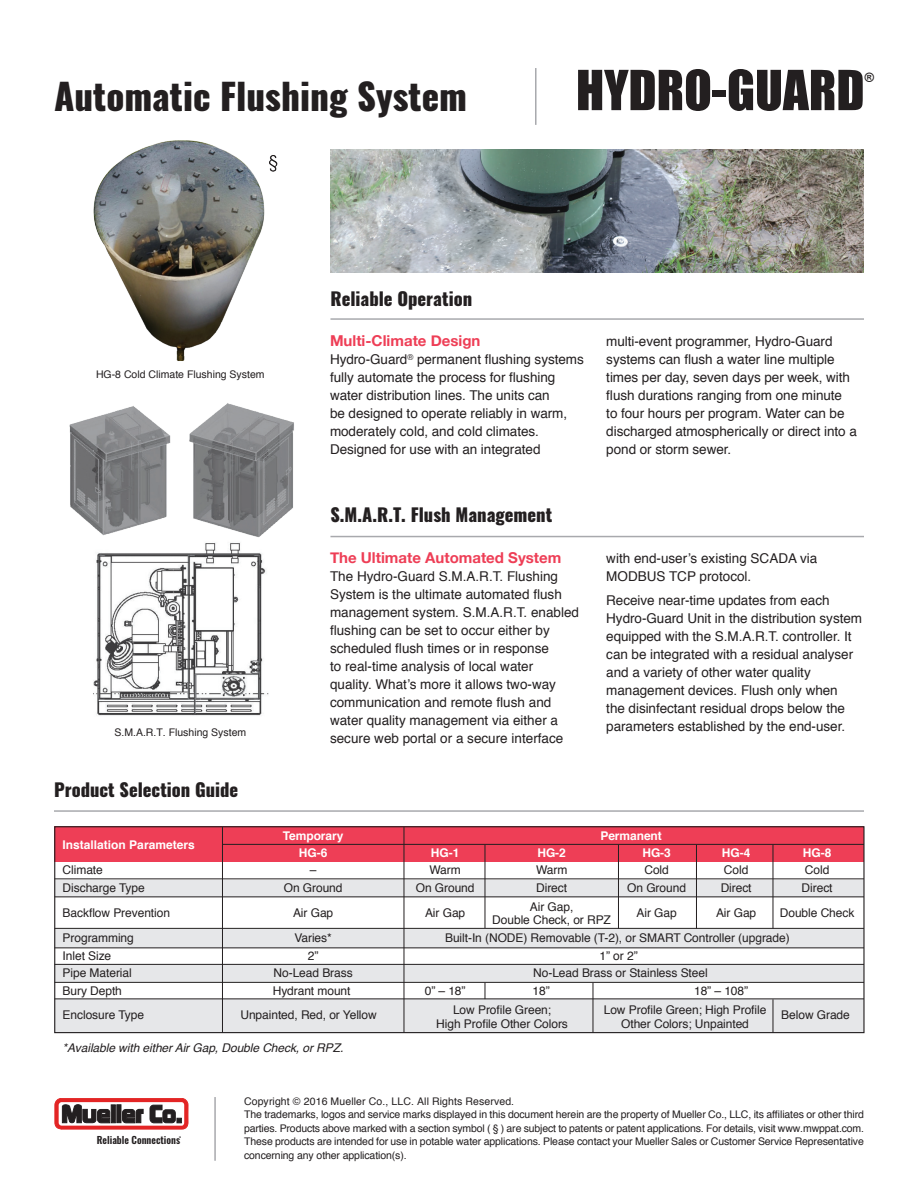
<style>
.page{position:relative;width:918px;height:1188px;background:#fff}
.page>*{position:absolute;margin:0;border:0;box-sizing:border-box;transform-origin:0 0}
.t1{font:51px "Impact";color:#231f20}
.t2{font:800 36px "Oswald";color:#231f20}
.t3{font:800 18px "Oswald";color:#231f20}
.t4{font:700 15px "Helvetica Neue";color:#ee3e56}
.t5{font:13.5px/18px "Helvetica";letter-spacing:-.005em;color:#231f20}
.t6{font:12.6px "Impact";color:#231f20}
.t7{font:12px "Helvetica";letter-spacing:-.005em;color:#231f20}
.t8{font:700 12px "Helvetica";letter-spacing:-.005em;color:#fff}
.t9{font:italic 12px "Helvetica";letter-spacing:-.005em;color:#231f20}
.t10{font:10.5px/13.5px "Helvetica";letter-spacing:-.01em;color:#231f20}
.t11{font:600 9.9px "Oswald";color:#231f20}
.t12{font:600 1.95px "Oswald";color:#231f20;scale:.91 1}
</style>
<div class="page">
<img style="left:93px;top:140px;width:185px;height:221px">
<svg style="left:55px;top:1098px;width:133px;height:32px"></svg>
<hr style="left:535px;top:68px;width:2px;height:57px;background:#a8a9ad">
<hr style="left:54px;top:810px;width:810px;height:2px;background:#a8a9ad">
<hr style="left:330px;top:318px;width:534px;height:2px;background:#a8a9ad">
<hr style="left:214px;top:1097px;width:2px;height:64px;background:#a8a9ad">
<hr style="left:330px;top:536px;width:534px;height:1px;background:#a8a9ad">
<img style="left:93px;top:564px;width:176px;height:152px">
<img style="left:69px;top:403px;width:225px;height:161px">
<img style="left:331px;top:149px;width:533px;height:123px">
<div style="left:55px;top:880px;width:809px;height:17px;background:#e6e7e9"></div>
<div style="left:55px;top:929px;width:809px;height:19px;background:#e6e7e9"></div>
<div style="left:55px;top:965px;width:809px;height:17px;background:#e6e7e9"></div>
<div style="left:55px;top:999px;width:809px;height:34px;background:#e6e7e9"></div>
<div style="left:54px;top:827px;width:810px;height:35px;background:#ee3e56"></div>
<hr style="left:222px;top:827px;width:1px;height:206px;background:#231f20">
<hr style="left:404px;top:827px;width:1px;height:206px;background:#231f20">
<hr style="left:618px;top:845px;width:1px;height:84px;background:#231f20">
<svg style="left:485px;top:983px;width:1px;height:15px"></svg>
<hr style="left:485px;top:845px;width:1px;height:83px;background:#231f20">
<hr style="left:593px;top:983px;width:1px;height:50px;background:#231f20">
<hr style="left:773px;top:999px;width:1px;height:34px;background:#231f20">
<hr style="left:773px;top:845px;width:1px;height:84px;background:#231f20">
<hr style="left:696px;top:845px;width:1px;height:84px;background:#231f20">
<hr style="left:223px;top:844px;width:641px;height:1px;background:#231f20">
<hr style="left:55px;top:878px;width:809px;height:1px;background:#231f20">
<hr style="left:55px;top:896px;width:809px;height:1px;background:#231f20">
<hr style="left:55px;top:928px;width:809px;height:1px;background:#231f20">
<hr style="left:55px;top:947px;width:809px;height:1px;background:#231f20">
<hr style="left:55px;top:964px;width:809px;height:1px;background:#231f20">
<hr style="left:55px;top:982px;width:809px;height:1px;background:#231f20">
<hr style="left:55px;top:998px;width:809px;height:1px;background:#231f20">
<div style="left:54px;top:826px;width:811px;height:207px;border:1px solid #231f20"></div>
<h2 class="t2" style="left:54px;top:71px;width:415px">Automatic Flushing System</h2>
<h3 class="t3" style="left:330px;top:286px;width:143px">Reliable Operation</h3>
<h1 class="t1" style="left:576px;top:51px;width:290px">HYDRO-GUARD</h1>
<p class="t6" style="left:865px;top:68px;width:11px">®</p>
<p class="t10" style="left:96px;top:368px;width:170px">HG-8 Cold Climate Flushing System</p>
<p class="t4" style="left:330px;top:329px;width:152px">Multi-Climate Design</p>
<p class="t5" style="left:330px;top:351px;width:255px">Hydro-Guard<sup>®</sup> permanent flushing systems fully automate the process for flushing water distribution lines. The units can<br>be designed to operate reliably in warm, moderately cold, and cold climates.<br>Designed for use with an integrated</p>
<p class="t5" style="left:606px;top:333px;width:252px">multi-event programmer, Hydro-Guard systems can flush a water line multiple times per day, seven days per week, with flush durations ranging from one minute<br>to four hours per program. Water can be discharged atmospherically or direct into a pond or storm sewer.</p>
<p class="t10" style="left:114px;top:726px;width:133px">S.M.A.R.T. Flushing System</p>
<h3 class="t3" style="left:54px;top:777px;width:186px">Product Selection Guide</h3>
<p class="t8" style="left:63px;top:835px;width:134px">Installation Parameters</p>
<h3 class="t3" style="left:330px;top:502px;width:223px">S.M.A.R.T. Flush Management</h3>
<p class="t4" style="left:330px;top:546px;width:233px">The Ultimate Automated System</p>
<p class="t5" style="left:330px;top:568px;width:251px">The Hydro-Guard S.M.A.R.T. Flushing System is the ultimate automated flush management system. S.M.A.R.T. enabled flushing can be set to occur either by scheduled flush times or in response<br>to real-time analysis of local water<br>quality. What’s more it allows two-way communication and remote flush and water quality management via either a secure web portal or a secure interface</p>
<p class="t5" style="left:606px;top:550px;width:213px">with end-user’s existing SCADA via<br>MODBUS TCP protocol.</p>
<p class="t5" style="left:606px;top:592px;width:257px">Receive near-time updates from each Hydro-Guard Unit in the distribution system equipped with the S.M.A.R.T. controller. It can be integrated with a residual analyser and a variety of other water quality management devices. Flush only when<br>the disinfectant residual drops below the parameters established by the end-user.</p>
<p class="t8" style="left:283px;top:826px;width:62px">Temporary</p>
<p class="t8" style="left:600px;top:826px;width:63px">Permanent</p>
<p class="t8" style="left:299px;top:843px;width:30px">HG-6</p>
<p class="t8" style="left:431px;top:843px;width:30px">HG-1</p>
<p class="t8" style="left:537px;top:843px;width:30px">HG-2</p>
<p class="t8" style="left:642px;top:843px;width:55px">HG-3 HG</p>
<p class="t8" style="left:740px;top:843px;width:37px">-4 HG</p>
<p class="t8" style="left:821px;top:843px;width:12px">-8</p>
<p class="t7" style="left:63px;top:860px;width:42px">Climate</p>
<p class="t7" style="left:310px;top:860px;width:8px">–</p>
<p class="t7" style="left:430px;top:860px;width:33px">Warm</p>
<p class="t7" style="left:536px;top:860px;width:33px">Warm</p>
<p class="t7" style="left:644px;top:860px;width:26px">Cold</p>
<p class="t7" style="left:724px;top:860px;width:26px">Cold</p>
<p class="t7" style="left:805px;top:860px;width:26px">Cold</p>
<p class="t7" style="left:63px;top:878px;width:84px">Discharge Type</p>
<p class="t7" style="left:284px;top:878px;width:60px">On Ground</p>
<p class="t7" style="left:416px;top:878px;width:60px">On Ground</p>
<p class="t7" style="left:536px;top:878px;width:32px">Direct</p>
<p class="t7" style="left:627px;top:878px;width:60px">On Ground</p>
<p class="t7" style="left:721px;top:878px;width:32px">Direct</p>
<p class="t7" style="left:802px;top:878px;width:32px">Direct</p>
<p class="t7" style="left:63px;top:903px;width:109px">Backflow Prevention</p>
<p class="t7" style="left:293px;top:903px;width:42px">Air Gap</p>
<p class="t7" style="left:425px;top:903px;width:42px">Air Gap</p>
<p class="t7" style="left:530px;top:897px;width:45px">Air Gap,</p>
<p class="t7" style="left:637px;top:903px;width:42px">Air Gap</p>
<p class="t7" style="left:716px;top:903px;width:42px">Air Gap</p>
<p class="t7" style="left:780px;top:903px;width:76px">Double Check</p>
<p class="t7" style="left:492px;top:911px;width:120px">Double Check, or RPZ</p>
<p class="t7" style="left:63px;top:929px;width:73px">Programming</p>
<p class="t7" style="left:294px;top:929px;width:39px">Varies*</p>
<p class="t7" style="left:445px;top:929px;width:346px">Built-In (NODE) Removable (T-2), or SMART Controller (upgrade)</p>
<p class="t7" style="left:63px;top:947px;width:50px">Inlet Size</p>
<p class="t7" style="left:308px;top:947px;width:12px">2”</p>
<p class="t7" style="left:599px;top:947px;width:40px">1” or 2”</p>
<p class="t7" style="left:63px;top:963px;width:71px">Pipe Material</p>
<p class="t7" style="left:274px;top:963px;width:81px">No-Lead Brass</p>
<p class="t7" style="left:533px;top:963px;width:176px">No-Lead Brass or Stainless Steel</p>
<p class="t7" style="left:63px;top:981px;width:61px">Bury Depth</p>
<p class="t7" style="left:273px;top:981px;width:79px">Hydrant mount</p>
<p class="t7" style="left:425px;top:981px;width:42px">0” – 18”</p>
<p class="t7" style="left:533px;top:981px;width:19px">18”</p>
<p class="t7" style="left:694px;top:981px;width:56px">18” – 108”</p>
<p class="t7" style="left:63px;top:1005px;width:83px">Enclosure Type</p>
<p class="t7" style="left:240px;top:1005px;width:138px">Unpainted, Red, or Yellow</p>
<p class="t7" style="left:453px;top:1001px;width:100px">Low Profile Green;</p>
<p class="t7" style="left:604px;top:1001px;width:248px">Low Profile Green; High Profile Below Grade</p>
<p class="t7" style="left:436px;top:1014px;width:133px">High Profile Other Colors</p>
<p class="t7" style="left:621px;top:1014px;width:129px">Other Colors; Unpainted</p>
<p class="t9" style="left:63px;top:1038px;width:282px">*Available with either Air Gap, Double Check, or RPZ.</p>
<p class="t11" style="left:97px;top:1133px;width:85px">Reliable Connections</p>
<p class="t12" style="left:179px;top:1136px;width:4px">TM</p>
<p class="t10" style="left:244px;top:1095px;width:622px">Copyright © 2016 Mueller Co., LLC. All Rights Reserved.<br>The trademarks, logos and service marks displayed in this document herein are the property of Mueller Co., LLC, its affiliates or other third parties. Products above marked with a section symbol ( § ) are subject to patents or patent applications. For details, visit www.mwppat.com.<br>These products are intended for use in potable water applications. Please contact your Mueller Sales or Customer Service Representative concerning any other application(s).</p>
</div>
